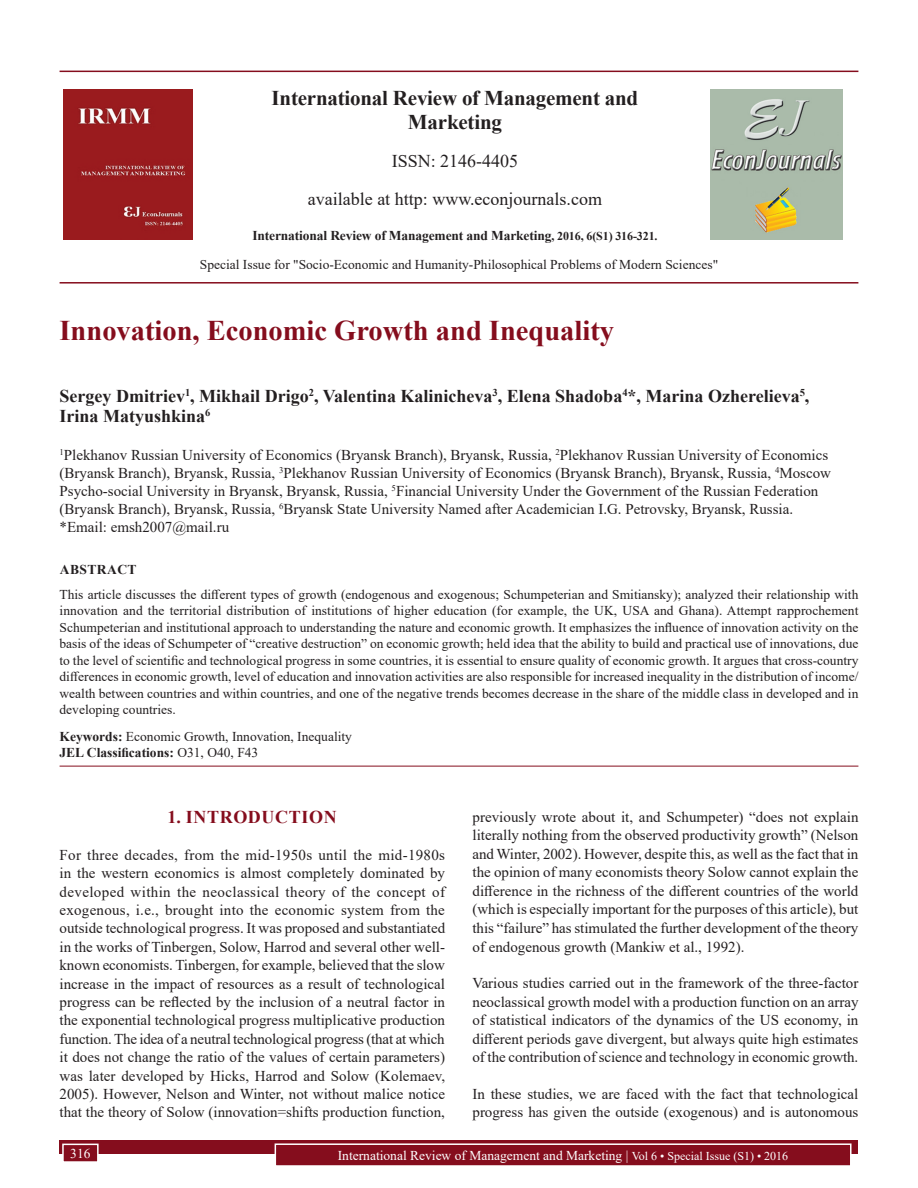
<style>
.page{position:relative;width:918px;height:1188px;background:#fff}
.page>*{position:absolute;margin:0;border:0;box-sizing:border-box;transform-origin:0 0}
.AT{font:700 28.5px "Times New Roman";color:#850d1d}
.Issue_details{font:700 21px/24px "Times New Roman";letter-spacing:-.01em;color:#231f20;text-align:center}
.AU{font:700 18px/19.8px "Times New Roman";color:#231f20}
.Issue_details-2{font:18px "Times New Roman";color:#231f20}
.t1{font:700 18px "Times New Roman";letter-spacing:.035em;color:#850d1d}
.TX{font:15px/18.5px "Times New Roman";color:#231f20;text-align:justify}
.AFF{font:15px/18px "Times New Roman";color:#231f20}
.ABS{font:13.5px/16.5px "Times New Roman";color:#231f20;text-align:justify}
.KWD{font:13.5px/16.2px "Times New Roman";color:#231f20}
.Folio{font:13.5px "Times New Roman";color:#fff}
.Issue_details-3{font:700 13.5px "Times New Roman";letter-spacing:-.01em;color:#231f20}
.ABSH{font:700 13.5px "Times New Roman";letter-spacing:.035em;color:#231f20}
.s1{font-size:12px}
.s2{font-weight:700}
</style>
<div class="page">
<img style="left:711px;top:89px;width:132px;height:150px">
<div style="left:60px;top:1140px;width:798px;height:13px;background:#850d1d"></div>
<div style="left:275px;top:1144px;width:576px;height:22px;background:#850d1d"></div>
<div style="left:275px;top:1143px;width:577px;height:24px;border:2px solid #fff"></div>
<div style="left:63px;top:1144px;width:35px;height:18px;background:#850d1d"></div>
<div style="left:62px;top:1144px;width:37px;height:19px;border:2px solid #fff"></div>
<hr style="left:60px;top:71px;width:798px;height:1px;background:#850d1d">
<hr style="left:60px;top:282px;width:798px;height:2px;background:#850d1d">
<img style="left:64px;top:89px;width:129px;height:151px">
<hr style="left:60px;top:766px;width:798px;height:1px;background:#850d1d">
<p class="Issue_details" style="left:272px;top:85px;width:368px">International Review of Management and<br>Marketing</p>
<p class="Issue_details-2" style="left:392px;top:148px;width:128px">ISSN: 2146-4405</p>
<p class="Issue_details-2" style="left:308px;top:186px;width:296px">available at http: www.econjournals.com</p>
<p class="Issue_details-3" style="left:252px;top:226px;width:407px">International Review of Management and Marketing<span class="s1">, 2016, 6(S1) 316-321.</span></p>
<p class="ABS" style="left:200px;top:256px;width:520px">Special Issue for "Socio-Economic and Humanity-Philosophical Problems of Modern Sciences"</p>
<p class="AT" style="left:60px;top:310px;width:556px">Innovation, Economic Growth and Inequality</p>
<p class="AU" style="left:60px;top:386px;width:751px">Sergey Dmitriev<sup>1</sup>, Mikhail Drigo<sup>2</sup>, Valentina Kalinicheva<sup>3</sup>, Elena Shadoba<sup>4</sup>*, Marina Ozherelieva<sup>5</sup>,<br>Irina Matyushkina<sup>6</sup></p>
<p class="AFF" style="left:60px;top:445px;width:773px"><sup>1</sup>Plekhanov Russian University of Economics (Bryansk Branch), Bryansk, Russia, <sup>2</sup>Plekhanov Russian University of Economics (Bryansk Branch), Bryansk, Russia, <sup>3</sup>Plekhanov Russian University of Economics (Bryansk Branch), Bryansk, Russia, <sup>4</sup>Moscow Psycho-social University in Bryansk, Bryansk, Russia, <sup>5</sup>Financial University Under the Government of the Russian Federation (Bryansk Branch), Bryansk, Russia, <sup>6</sup>Bryansk State University Named after Academician I.G. Petrovsky, Bryansk, Russia. *Email: emsh2007@mail.ru</p>
<p class="ABSH" style="left:60px;top:560px;width:78px">ABSTRACT</p>
<p class="ABS" style="left:60px;top:586px;width:800px">This article discusses the different types of growth (endogenous and exogenous; Schumpeterian and Smitiansky); analyzed their relationship with innovation and the territorial distribution of institutions of higher education (for example, the UK, USA and Ghana). Attempt rapprochement Schumpeterian and institutional approach to understanding the nature and economic growth. It emphasizes the influence of innovation activity on the basis of the ideas of Schumpeter of “creative destruction” on economic growth; held idea that the ability to build and practical use of innovations, due to the level of scientific and technological progress in some countries, it is essential to ensure quality of economic growth. It argues that cross-country differences in economic growth, level of education and innovation activities are also responsible for increased inequality in the distribution of income/ wealth between countries and within countries, and one of the negative trends becomes decrease in the share of the middle class in developed and in developing countries.</p>
<p class="KWD" style="left:60px;top:728px;width:294px"><span class="s2">Keywords:</span> Economic Growth, Innovation, Inequality<br><span class="s2">JEL Classifications:</span> O31, O40, F43</p>
<h1 class="t1" style="left:168px;top:804px;width:171px">1. INTRODUCTION</h1>
<p class="TX" style="left:60px;top:845px;width:387px">For three decades, from the mid-1950s until the mid-1980s in the western economics is almost completely dominated by developed within the neoclassical theory of the concept of exogenous, i.e., brought into the economic system from the outside technological progress. It was proposed and substantiated in the works of Tinbergen, Solow, Harrod and several other well&shy;known economists. Tinbergen, for example, believed that the slow increase in the impact of resources as a result of technological progress can be reflected by the inclusion of a neutral factor in the exponential technological progress multiplicative production function. The idea of a neutral technological progress (that at which it does not change the ratio of the values of certain parameters) was later developed by Hicks, Harrod and Solow (Kolemaev, 2005). However, Nelson and Winter, not without malice notice that the theory of Solow (innovation=shifts production function,</p>
<p class="TX" style="left:472px;top:807px;width:388px">previously wrote about it, and Schumpeter) “does not explain literally nothing from the observed productivity growth” (Nelson and Winter, 2002). However, despite this, as well as the fact that in the opinion of many economists theory Solow cannot explain the difference in the richness of the different countries of the world (which is especially important for the purposes of this article), but this “failure” has stimulated the further development of the theory of endogenous growth (Mankiw et al., 1992).</p>
<p class="TX" style="left:472px;top:973px;width:388px">Various studies carried out in the framework of the three-factor neoclassical growth model with a production function on an array of statistical indicators of the dynamics of the US economy, in different periods gave divergent, but always quite high estimates of the contribution of science and technology in economic growth.</p>
<p class="TX" style="left:472px;top:1084px;width:387px">In these studies, we are faced with the fact that technological progress has given the outside (exogenous) and is autonomous</p>
<p class="Folio" style="left:70px;top:1144px;width:22px">316</p>
<p class="Folio" style="left:338px;top:1146px;width:452px">International Review of Management and Marketing | <span class="s1">Vol 6 • Special Issue (S1) • 2016</span></p>
</div>
